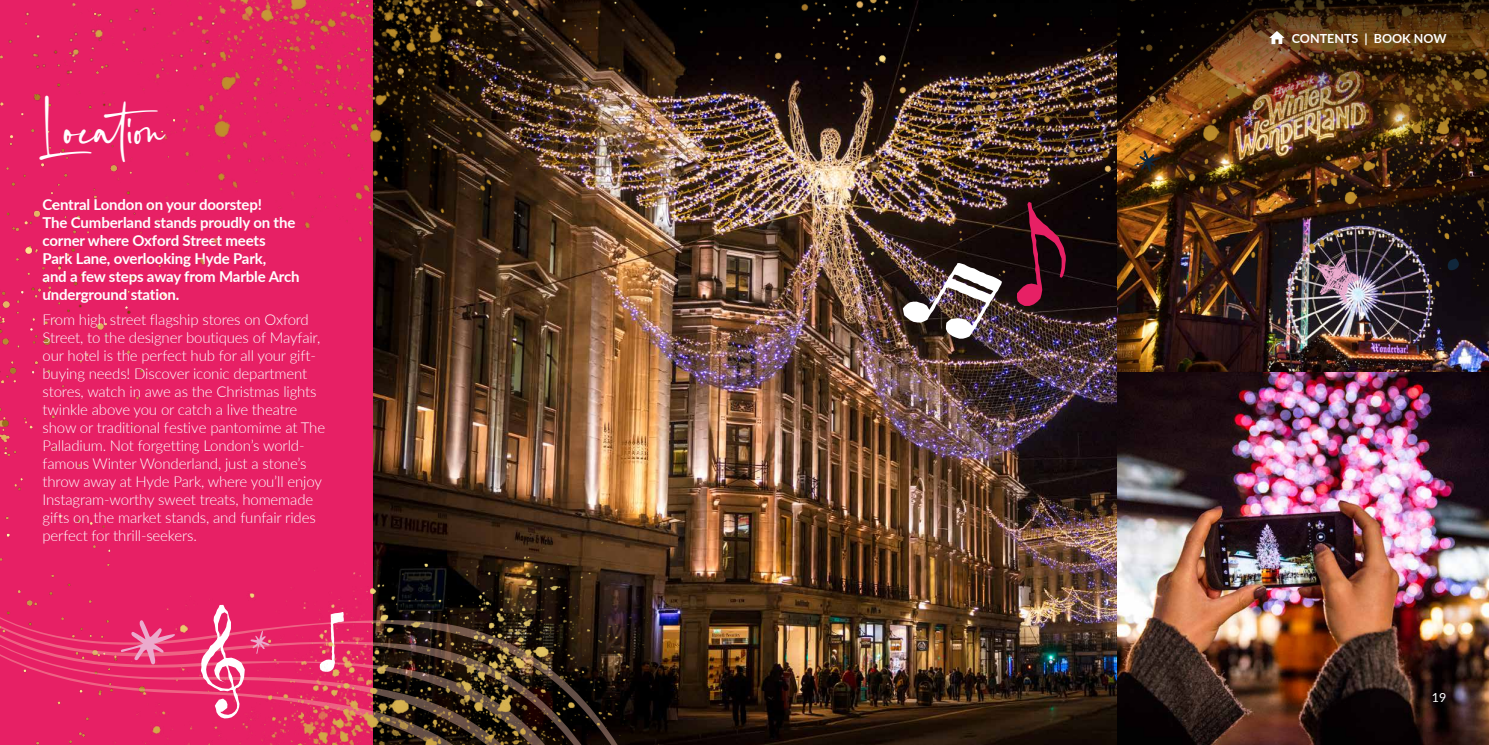
<style>
.page{position:relative;width:1489px;height:745px;background:#fff}
.page>*{position:absolute;margin:0;border:0;box-sizing:border-box;transform-origin:0 0}
.t1{font:40px "Acardia";color:#fff}
.t2{font:300 15px/18px "Lato";letter-spacing:-.01em;color:#fff}
.t3{font:700 15px/18px "Lato";letter-spacing:-.01em;color:#fff}
.t4{font:700 12.5px "Lato";color:#fff}
.t5{font:12.5px "Lato";color:#fff}
</style>
<div class="page">
<img style="left:1116px;top:303px;width:372px;height:69px">
<img style="left:1116px;top:372px;width:372px;height:372px">
<img style="left:372px;top:334px;width:744px;height:410px">
<img style="left:1307px;top:143px;width:181px;height:160px">
<div style="left:0;top:0;width:372px;height:744px;background:#e72065"></div>
<img style="left:0;top:12px;width:144px;height:455px">
<img style="left:614px;top:0;width:693px;height:346px">
<img style="left:1116px;top:0;width:372px;height:143px">
<svg style="left:0;top:467px;width:579px;height:277px"></svg>
<svg style="left:1134px;top:150px;width:26px;height:22px"></svg>
<svg style="left:1446px;top:258px;width:13px;height:12px"></svg>
<svg style="left:1016px;top:202px;width:49px;height:104px;background:#440d1e"></svg>
<svg style="left:1316px;top:253px;width:44px;height:50px;background:#886f81"></svg>
<img style="left:32px;top:0;width:650px;height:334px">
<img style="left:107px;top:538px;width:555px;height:206px">
<img style="left:902px;top:263px;width:99px;height:75px">
<svg style="left:1269px;top:31px;width:15px;height:13px"></svg>
<h1 class="t1" style="left:43px;top:105px;width:125px">Location</h1>
<p class="t3" style="left:43px;top:195px;width:259px">Central London on your doorstep!<br>The Cumberland stands proudly on the corner where Oxford Street meets<br>Park Lane, overlooking Hyde Park,<br>and a few steps away from Marble Arch underground station.</p>
<p class="t2" style="left:43px;top:310px;width:284px">From high street flagship stores on Oxford Street, to the designer boutiques of Mayfair, our hotel is the perfect hub for all your gift&shy;buying needs! Discover iconic department stores, watch in awe as the Christmas lights twinkle above you or catch a live theatre show or traditional festive pantomime at The Palladium. Not forgetting London’s world&shy;famous Winter Wonderland, just a stone’s throw away at Hyde Park, where you’ll enjoy Instagram-worthy sweet treats, homemade gifts on the market stands, and funfair rides perfect for thrill-seekers.</p>
<p class="t4" style="left:1291px;top:29px;width:156px">CONTENTS | BOOK NOW</p>
<p class="t5" style="left:1431px;top:688px;width:16px">19</p>
</div>
